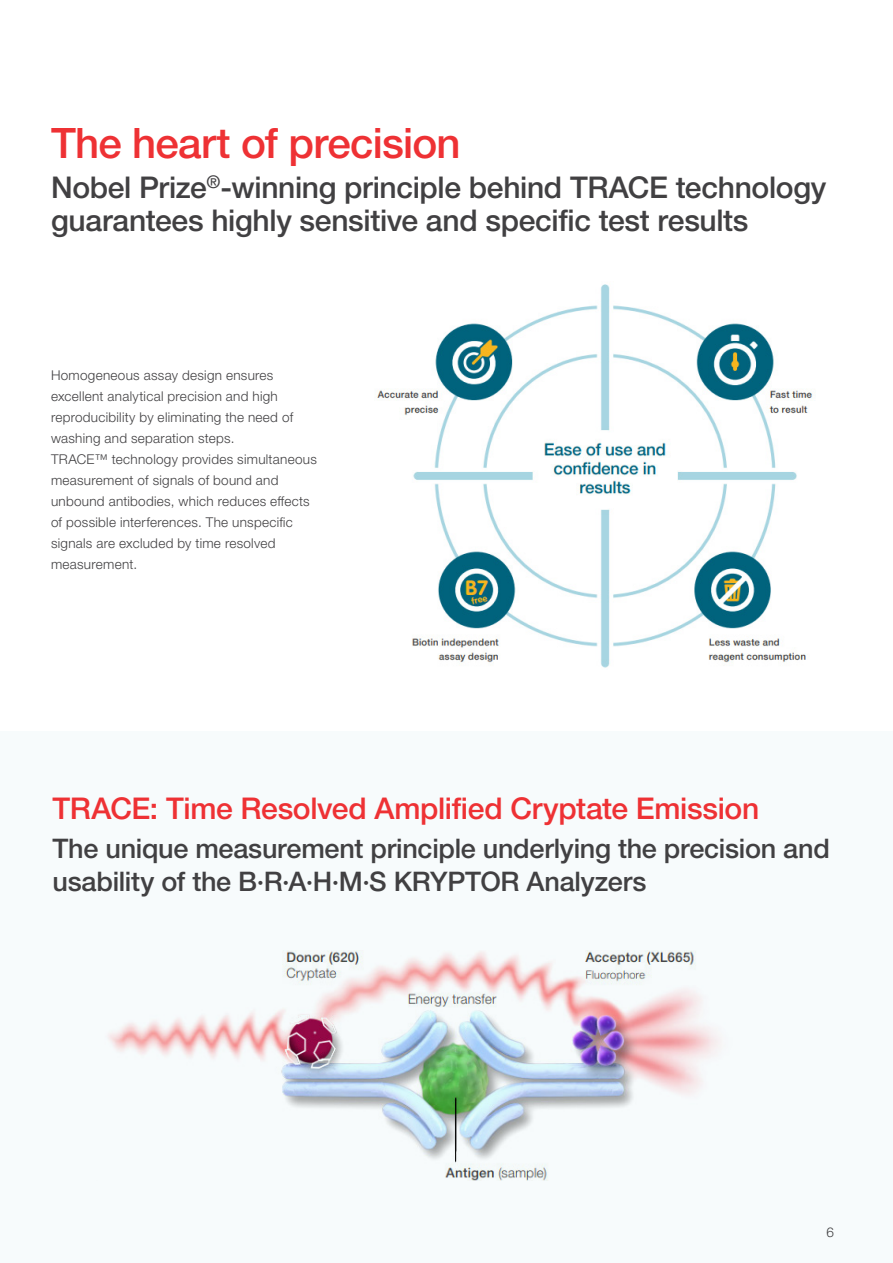
<style>
.page{position:relative;width:893px;height:1263px;background:#fff}
.page>*{position:absolute;margin:0;border:0;box-sizing:border-box;transform-origin:0 0}
.t1{font:500 42px "Helvetica Neue LTW1 G";letter-spacing:-.02em;color:#ee3134}
.t2{font:500 30px/33px "Helvetica Neue LTW1 G";letter-spacing:-.01em;color:#414042}
.t3{font:500 30px "Helvetica Neue LTW1 G";letter-spacing:-.01em;color:#ee3134}
.t4{font:500 27px/33px "Helvetica Neue LTW1 G";letter-spacing:-.01em;color:#414042}
.t5{font:300 13.5px/21px "Helvetica Neue LTW1 G";letter-spacing:.02em;color:#414042}
</style>
<div class="page">
<div style="left:0;top:731px;width:893px;height:532px;background:#f7fbfc"></div>
<img style="left:377px;top:284px;width:436px;height:384px">
<img style="left:108px;top:951px;width:610px;height:229px">
<h1 class="t1" style="left:51px;top:117px;width:411px">The heart of precision</h1>
<h2 class="t2" style="left:51px;top:171px;width:777px">Nobel Prize<sup>®</sup>-winning principle behind TRACE technology guarantees highly sensitive and specific test results</h2>
<p class="t5" style="left:51px;top:365px;width:267px">Homogeneous assay design ensures excellent analytical precision and high reproducibility by eliminating the need of washing and separation steps.<br>TRACE™ technology provides simultaneous measurement of signals of bound and unbound antibodies, which reduces effects of possible interferences. The unspecific signals are excluded by time resolved measurement.</p>
<h2 class="t3" style="left:53px;top:791px;width:708px">TRACE: Time Resolved Amplified Cryptate Emission</h2>
<h3 class="t4" style="left:53px;top:832px;width:779px">The unique measurement principle underlying the precision and usability of the B·R·A·H·M·S KRYPTOR Analyzers</h3>
<p class="t5" style="left:826px;top:1221px;width:9px">6</p>
</div>
